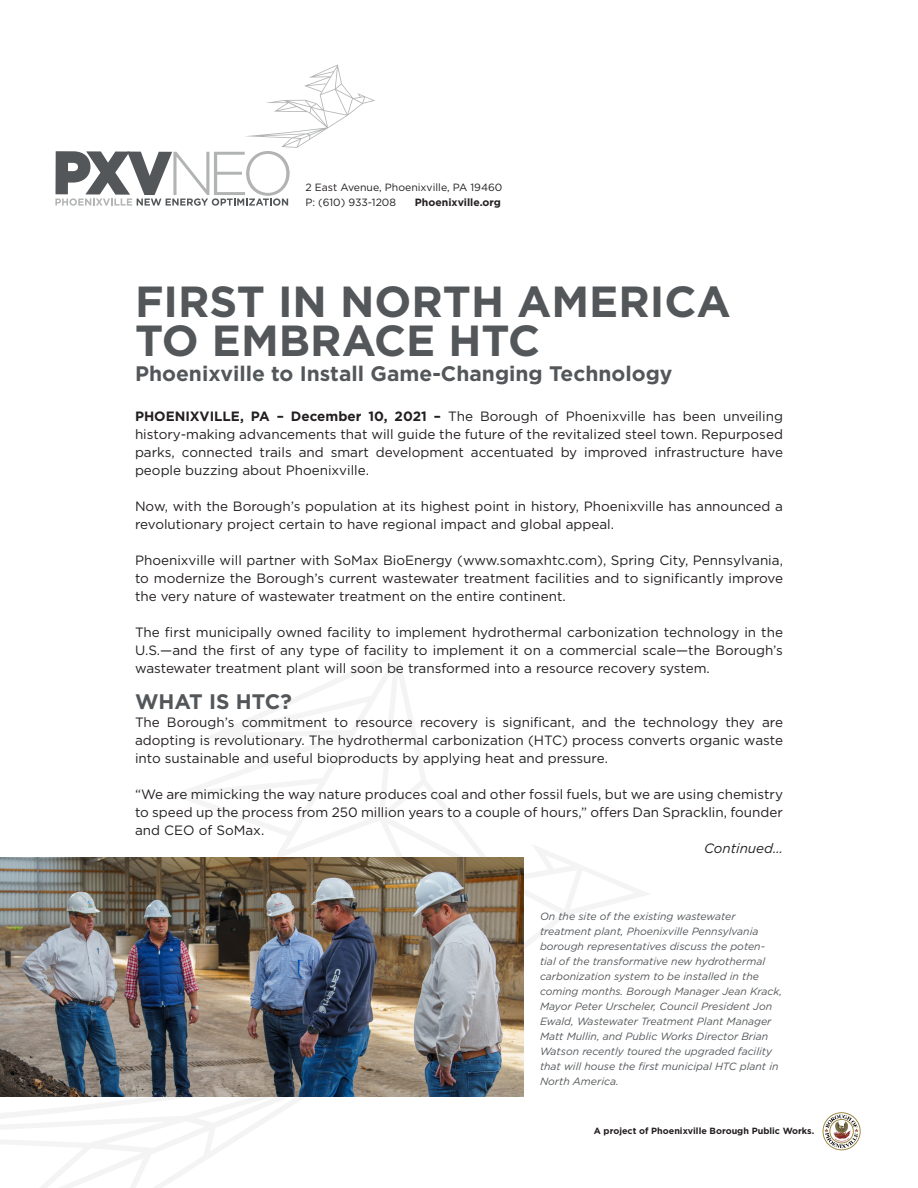
<style>
.page{position:relative;width:918px;height:1188px;background:#fff}
.page>*{position:absolute;margin:0;border:0;box-sizing:border-box;transform-origin:0 0}
.t1{font:700 43.5px "Gotham";color:#54575a}
.t2{font:700 21px "Gotham";color:#54575a}
.t3{font:13.5px/18px "Gotham";color:#231f20;text-align:justify}
.t4{font:italic 13.5px "Gotham";color:#231f20}
.t5{font:italic 10.5px/15px "Gotham";color:#54575a}
.t6{font:10.5px "Gotham";color:#231f20}
.t7{font:700 10.5px "Gotham";color:#231f20}
.t8{font:700 9px "Gotham";color:#231f20}
.s1{font-weight:700}
</style>
<div class="page">
<svg style="left:0;top:651px;width:649px;height:537px"></svg>
<svg style="left:55px;top:64px;width:320px;height:142px"></svg>
<svg style="left:823px;top:1112px;width:38px;height:38px"></svg>
<img style="left:0;top:857px;width:523px;height:239px">
<p class="t6" style="left:305px;top:181px;width:199px">2 East Avenue, Phoenixville, PA 19460</p>
<p class="t6" style="left:305px;top:196px;width:92px">P: (610) 933-1208</p>
<p class="t7" style="left:415px;top:196px;width:87px">Phoenixville.org</p>
<p class="t1" style="left:135px;top:276px;width:597px">FIRST IN NORTH AMERICA</p>
<p class="t1" style="left:135px;top:315px;width:407px">TO EMBRACE HTC</p>
<p class="t2" style="left:135px;top:361px;width:539px">Phoenixville to Install Game-Changing Technology</p>
<p class="t3" style="left:135px;top:407px;width:650px"><span class="s1">PHOENIXVILLE, PA – December 10, 2021 –</span> The Borough of Phoenixville has been unveiling history-making advancements that will guide the future of the revitalized steel town. Repurposed parks, connected trails and smart development accentuated by improved infrastructure have people buzzing about Phoenixville.</p>
<p class="t3" style="left:135px;top:497px;width:650px">Now, with the Borough’s population at its highest point in history, Phoenixville has announced a revolutionary project certain to have regional impact and global appeal.</p>
<p class="t3" style="left:135px;top:551px;width:650px">Phoenixville will partner with SoMax BioEnergy (www.somaxhtc.com), Spring City, Pennsylvania, to modernize the Borough’s current wastewater treatment facilities and to significantly improve the very nature of wastewater treatment on the entire continent.</p>
<p class="t3" style="left:135px;top:623px;width:650px">The first municipally owned facility to implement hydrothermal carbonization technology in the U.S.—and the first of any type of facility to implement it on a commercial scale—the Borough’s wastewater treatment plant will soon be transformed into a resource recovery system.</p>
<p class="t2" style="left:135px;top:689px;width:158px">WHAT IS HTC?</p>
<p class="t3" style="left:135px;top:713px;width:650px">The Borough’s commitment to resource recovery is significant, and the technology they are adopting is revolutionary. The hydrothermal carbonization (HTC) process converts organic waste into sustainable and useful bioproducts by applying heat and pressure.</p>
<p class="t3" style="left:135px;top:785px;width:650px">“We are mimicking the way nature produces coal and other fossil fuels, but we are using chemistry to speed up the process from 250 million years to a couple of hours,” offers Dan Spracklin, founder and CEO of SoMax.</p>
<p class="t4" style="left:704px;top:840px;width:80px">Continued…</p>
<p class="t5" style="left:540px;top:909px;width:244px">On the site of the existing wastewater treatment plant, Phoenixville Pennsylvania borough representatives discuss the poten&shy;tial of the transformative new hydrothermal carbonization system to be installed in the coming months. Borough Manager Jean Krack, Mayor Peter Urscheler, Council President Jon Ewald, Wastewater Treatment Plant Manager Matt Mullin, and Public Works Director Brian Watson recently toured the upgraded facility that will house the first municipal HTC plant in North America.</p>
<p class="t8" style="left:594px;top:1126px;width:222px">A project of Phoenixville Borough Public Works.</p>
</div>
